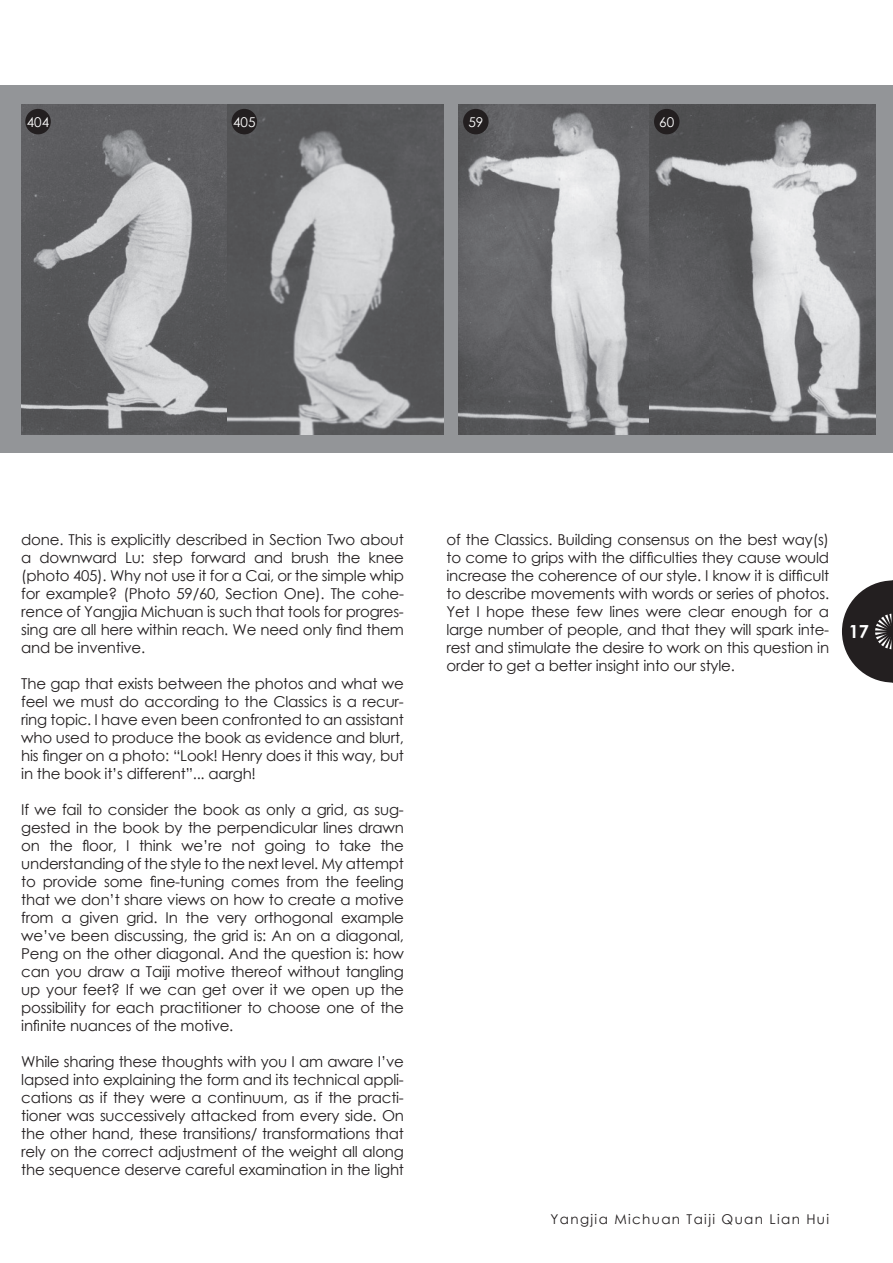
<style>
.page{position:relative;width:893px;height:1263px;background:#fff}
.page>*{position:absolute;margin:0;border:0;box-sizing:border-box;transform-origin:0 0}
.t1{font:700 18px "Century Gothic";color:#fff}
.t2{font:15px/18px "Century Gothic";letter-spacing:-.015em;color:#231f20;text-align:justify}
.t3{font:13.5px "Century Gothic";letter-spacing:.1em;color:#231f20}
.t4{font:13.5px "Century Gothic";color:#fff}
</style>
<div class="page">
<svg style="left:842px;top:580px;width:51px;height:102px"></svg>
<div style="left:0;top:85px;width:893px;height:367px;background:#939598"></div>
<img style="left:21px;top:105px;width:422px;height:330px">
<img style="left:459px;top:105px;width:191px;height:330px">
<img style="left:650px;top:105px;width:225px;height:330px">
<div style="left:25px;top:109px;width:26px;height:25px;background:#231f20;border-radius:50%"></div>
<div style="left:232px;top:109px;width:25px;height:25px;background:#231f20;border-radius:50%"></div>
<div style="left:463px;top:109px;width:26px;height:25px;background:#231f20;border-radius:50%"></div>
<div style="left:654px;top:109px;width:25px;height:25px;background:#231f20;border-radius:50%"></div>
<p class="t4" style="left:27px;top:112px;width:24px">404</p>
<p class="t4" style="left:233px;top:112px;width:24px">405</p>
<p class="t4" style="left:468px;top:112px;width:16px">59</p>
<p class="t4" style="left:659px;top:112px;width:16px">60</p>
<p class="t2" style="left:21px;top:530px;width:384px">done. This is explicitly described in Section Two about a downward Lu: step forward and brush the knee (photo 405). Why not use it for a Cai, or the simple whip for example? (Photo 59/60, Section One). The cohe&shy;rence of Yangjia Michuan is such that tools for progres&shy;sing are all here within reach. We need only find them and be inventive.</p>
<p class="t2" style="left:21px;top:674px;width:384px">The gap that exists between the photos and what we feel we must do according to the Classics is a recur&shy;ring topic. I have even been confronted to an assistant who used to produce the book as evidence and blurt, his finger on a photo: “Look! Henry does it this way, but in the book it’s different”... aargh!</p>
<p class="t2" style="left:21px;top:800px;width:384px">If we fail to consider the book as only a grid, as sug&shy;gested in the book by the perpendicular lines drawn on the floor, I think we’re not going to take the understanding of the style to the next level. My attempt to provide some fine-tuning comes from the feeling that we don’t share views on how to create a motive from a given grid. In the very orthogonal example we’ve been discussing, the grid is: An on a diagonal, Peng on the other diagonal. And the question is: how can you draw a Taiji motive thereof without tangling up your feet? If we can get over it we open up the possibility for each practitioner to choose one of the infinite nuances of the motive.</p>
<p class="t2" style="left:21px;top:1052px;width:384px">While sharing these thoughts with you I am aware I’ve lapsed into explaining the form and its technical appli&shy;cations as if they were a continuum, as if the practi&shy;tioner was successively attacked from every side. On the other hand, these transitions/ transformations that rely on the correct adjustment of the weight all along the sequence deserve careful examination in the light</p>
<p class="t2" style="left:446px;top:530px;width:384px">of the Classics. Building consensus on the best way(s) to come to grips with the difficulties they cause would increase the coherence of our style. I know it is difficult to describe movements with words or series of photos.<br>Yet I hope these few lines were clear enough for a large number of people, and that they will spark inte&shy;rest and stimulate the desire to work on this question in order to get a better insight into our style.</p>
<p class="t1" style="left:849px;top:620px;width:22px">17</p>
<p class="t3" style="left:551px;top:1210px;width:280px">Yangjia Michuan Taiji Quan Lian Hui</p>
</div>
